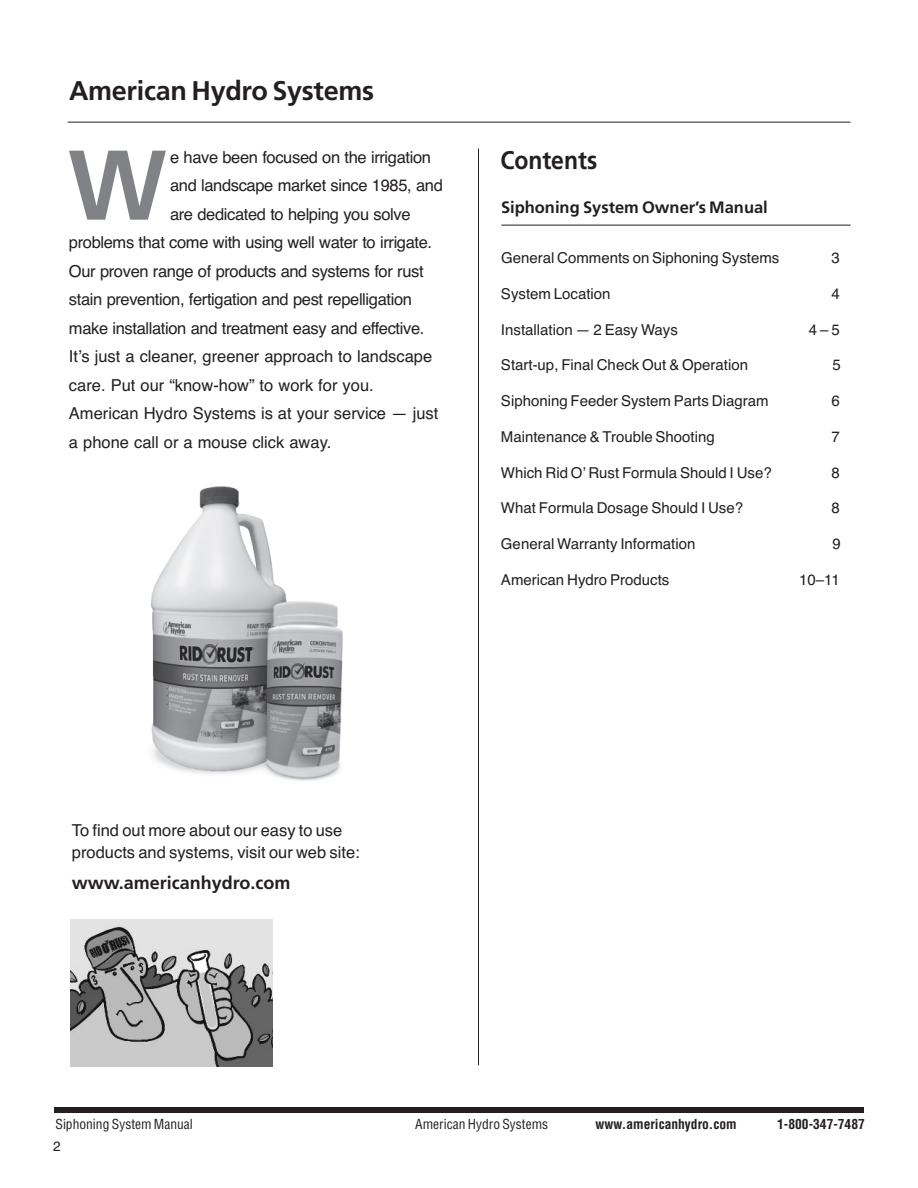
<style>
.page{position:relative;width:918px;height:1188px;background:#fff}
.page>*{position:absolute;margin:0;border:0;box-sizing:border-box;transform-origin:0 0}
.t1{font:700 98.85px "Frutiger";color:#808285}
.t2{font:700 27px "Frutiger";letter-spacing:-.01em;color:#231f20}
.t3{font:700 25.5px "Frutiger";color:#231f20;scale:.9 1}
.t4{font:700 18px "Frutiger";color:#231f20}
.t5{font:16.5px "Helvetica";letter-spacing:-.02em;color:#231f20}
.t6{font:16.5px/22.5px "Helvetica";color:#231f20}
.t7{font:700 16.5px "Frutiger";color:#231f20}
.t8{font:15px "Helvetica";color:#231f20}
.t9{font:condensed 13.5px "Helvetica";color:#231f20}
.t10{font:700 condensed 13.5px "Helvetica";color:#231f20}
.t11{font:13.5px "Helvetica";color:#231f20}
</style>
<div class="page">
<div style="left:54px;top:1107px;width:810px;height:6px;background:#231f20"></div>
<hr style="left:68px;top:122px;width:782px;height:1px;background:#231f20">
<hr style="left:478px;top:148px;width:1px;height:917px;background:#231f20">
<img style="left:70px;top:920px;width:203px;height:146px">
<hr style="left:501px;top:225px;width:350px;height:1px;background:#231f20">
<img style="left:151px;top:486px;width:192px;height:295px">
<h2 class="t2" style="left:69px;top:79px;width:307px">American Hydro Systems</h2>
<h1 class="t1" style="left:68px;top:146px;width:100px">W</h1>
<p class="t5" style="left:170px;top:147px;width:262px">e have been focused on the irrigation</p>
<p class="t5" style="left:170px;top:176px;width:274px">and landscape market since 1985, and</p>
<p class="t5" style="left:170px;top:204px;width:242px">are dedicated to helping you solve</p>
<p class="t5" style="left:69px;top:233px;width:365px">problems that come with using well water to irrigate.</p>
<p class="t5" style="left:69px;top:261px;width:356px">Our proven range of products and systems for rust</p>
<p class="t5" style="left:69px;top:290px;width:345px">stain prevention, fertigation and pest repelligation</p>
<p class="t5" style="left:69px;top:318px;width:357px">make installation and treatment easy and effective.</p>
<p class="t6" style="left:69px;top:345px;width:365px">It’s just a cleaner, greener approach to landscape</p>
<p class="t6" style="left:69px;top:374px;width:306px">care. Put our “know-how” to work for you.</p>
<p class="t6" style="left:69px;top:402px;width:371px">American Hydro Systems is at your service — just</p>
<p class="t6" style="left:69px;top:431px;width:264px">a phone call or a mouse click away.</p>
<h3 class="t3" style="left:500px;top:150px;width:109px">Contents</h3>
<p class="t7" style="left:501px;top:201px;width:268px">Siphoning System Owner’s Manual</p>
<p class="t8" style="left:501px;top:249px;width:280px">General Comments on Siphoning Systems</p>
<p class="t8" style="left:831px;top:249px;width:10px">3</p>
<p class="t8" style="left:501px;top:285px;width:111px">System Location</p>
<p class="t8" style="left:831px;top:285px;width:10px">4</p>
<p class="t8" style="left:501px;top:321px;width:178px">Installation — 2 Easy Ways</p>
<p class="t8" style="left:809px;top:321px;width:32px">4–5</p>
<p class="t8" style="left:501px;top:356px;width:249px">Start-up, Final Check Out &amp; Operation</p>
<p class="t8" style="left:833px;top:356px;width:10px">5</p>
<p class="t8" style="left:501px;top:392px;width:269px">Siphoning Feeder System Parts Diagram</p>
<p class="t8" style="left:831px;top:392px;width:10px">6</p>
<p class="t8" style="left:501px;top:428px;width:215px">Maintenance &amp; Trouble Shooting</p>
<p class="t8" style="left:831px;top:428px;width:10px">7</p>
<p class="t8" style="left:501px;top:464px;width:272px">Which Rid O’ Rust Formula Should I Use?</p>
<p class="t8" style="left:831px;top:464px;width:10px">8</p>
<p class="t8" style="left:501px;top:499px;width:244px">What Formula Dosage Should I Use?</p>
<p class="t8" style="left:831px;top:499px;width:10px">8</p>
<p class="t8" style="left:501px;top:535px;width:196px">General Warranty Information</p>
<p class="t8" style="left:833px;top:535px;width:10px">9</p>
<p class="t8" style="left:501px;top:571px;width:170px">American Hydro Products</p>
<p class="t8" style="left:799px;top:571px;width:42px">10–11</p>
<p class="t6" style="left:72px;top:819px;width:289px">To find out more about our easy to use products and systems, visit our web site:</p>
<p class="t4" style="left:72px;top:876px;width:220px">www.americanhydro.com</p>
<p class="t9" style="left:55px;top:1116px;width:139px">Siphoning System Manual</p>
<p class="t9" style="left:415px;top:1116px;width:134px">American Hydro Systems</p>
<p class="t10" style="left:595px;top:1116px;width:143px">www.americanhydro.com</p>
<p class="t10" style="left:777px;top:1116px;width:89px">1-800-347-7487</p>
<p class="t11" style="left:53px;top:1138px;width:9px">2</p>
</div>
